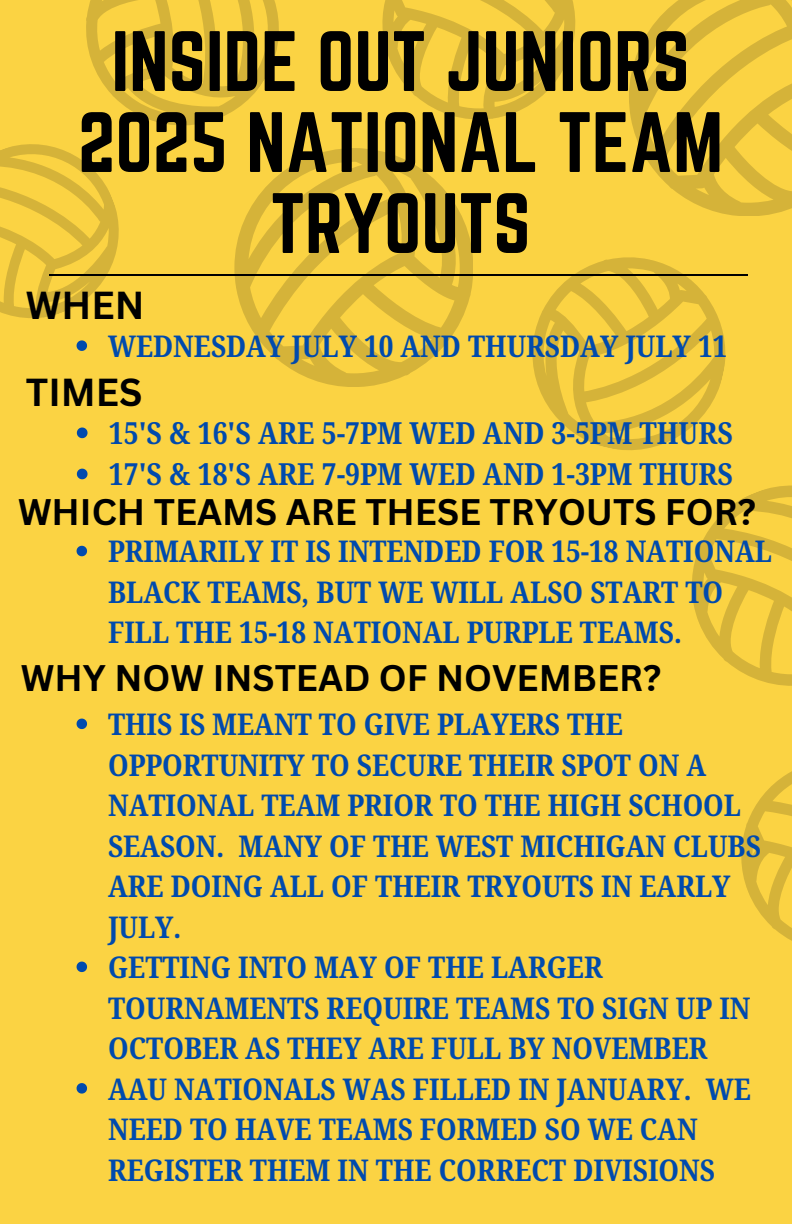
<style>
.page{position:relative;width:792px;height:1224px;background:#fbd343}
.page>*{position:absolute;margin:0;border:0;box-sizing:border-box;transform-origin:0 0}
.t1{font:74.8px/81px "Norwester";color:#000;text-align:center}
.t2{font:700 38px "Canva Sans";color:#000}
.t3{font:700 36px "Canva Sans";color:#000}
.t4{font:700 30.4px "Noto Serif Ethiopic Condensed";color:#004aad}
.t5{font:700 30px/40.4px "Noto Serif Ethiopic Condensed";color:#004aad}
</style>
<div class="page">
<svg style="left:234px;top:148px;width:239px;height:239px"></svg>
<svg style="left:382px;top:0;width:194px;height:120px"></svg>
<svg style="left:692px;top:485px;width:100px;height:201px"></svg>
<svg style="left:86px;top:0;width:230px;height:162px"></svg>
<svg style="left:514px;top:257px;width:230px;height:193px"></svg>
<svg style="left:629px;top:0;width:163px;height:216px"></svg>
<svg style="left:741px;top:771px;width:51px;height:170px"></svg>
<hr style="left:49px;top:275px;width:699px;height:1px;background:#000">
<svg style="left:0;top:118px;width:144px;height:233px"></svg>
<svg style="left:77px;top:428px;width:11px;height:10px"></svg>
<svg style="left:77px;top:469px;width:11px;height:10px"></svg>
<svg style="left:77px;top:546px;width:10px;height:10px"></svg>
<svg style="left:77px;top:719px;width:10px;height:10px"></svg>
<svg style="left:77px;top:962px;width:10px;height:10px"></svg>
<svg style="left:77px;top:1083px;width:10px;height:11px"></svg>
<p class="t1" style="left:78px;top:21px;width:647px">INSIDE OUT JUNIORS<br>2025 NATIONAL TEAM<br>TRYOUTS</p>
<p class="t2" style="left:26px;top:278px;width:120px">WHEN</p>
<h2 class="t5" style="left:108px;top:325px;width:621px">WEDNESDAY JULY 10 AND THURSDAY JULY 11</h2>
<p class="t2" style="left:26px;top:365px;width:118px">TIMES</p>
<p class="t4" style="left:109px;top:412px;width:626px">15'S &amp; 16'S ARE 5-7PM WED AND 3-5PM THURS</p>
<p class="t4" style="left:109px;top:453px;width:626px">17'S &amp; 18'S ARE 7-9PM WED AND 1-3PM THURS</p>
<h1 class="t3" style="left:18px;top:487px;width:739px">WHICH TEAMS ARE THESE TRYOUTS FOR?</h1>
<p class="t5" style="left:108px;top:530px;width:665px">PRIMARILY IT IS INTENDED FOR 15-18 NATIONAL<br>BLACK TEAMS, BUT WE WILL ALSO START TO<br>FILL THE 15-18 NATIONAL PURPLE TEAMS.</p>
<p class="t3" style="left:21px;top:652px;width:642px">WHY NOW INSTEAD OF NOVEMBER?</p>
<h2 class="t5" style="left:108px;top:703px;width:654px">THIS IS MEANT TO GIVE PLAYERS THE<br>OPPORTUNITY TO SECURE THEIR SPOT ON A<br>NATIONAL TEAM PRIOR TO THE HIGH SCHOOL<br>SEASON. MANY OF THE WEST MICHIGAN CLUBS<br>ARE DOING ALL OF THEIR TRYOUTS IN EARLY<br>JULY.</h2>
<p class="t5" style="left:108px;top:946px;width:644px">GETTING INTO MAY OF THE LARGER<br>TOURNAMENTS REQUIRE TEAMS TO SIGN UP IN<br>OCTOBER AS THEY ARE FULL BY NOVEMBER</p>
<p class="t5" style="left:108px;top:1068px;width:644px">AAU NATIONALS WAS FILLED IN JANUARY. WE<br>NEED TO HAVE TEAMS FORMED SO WE CAN<br>REGISTER THEM IN THE CORRECT DIVISIONS</p>
</div>
